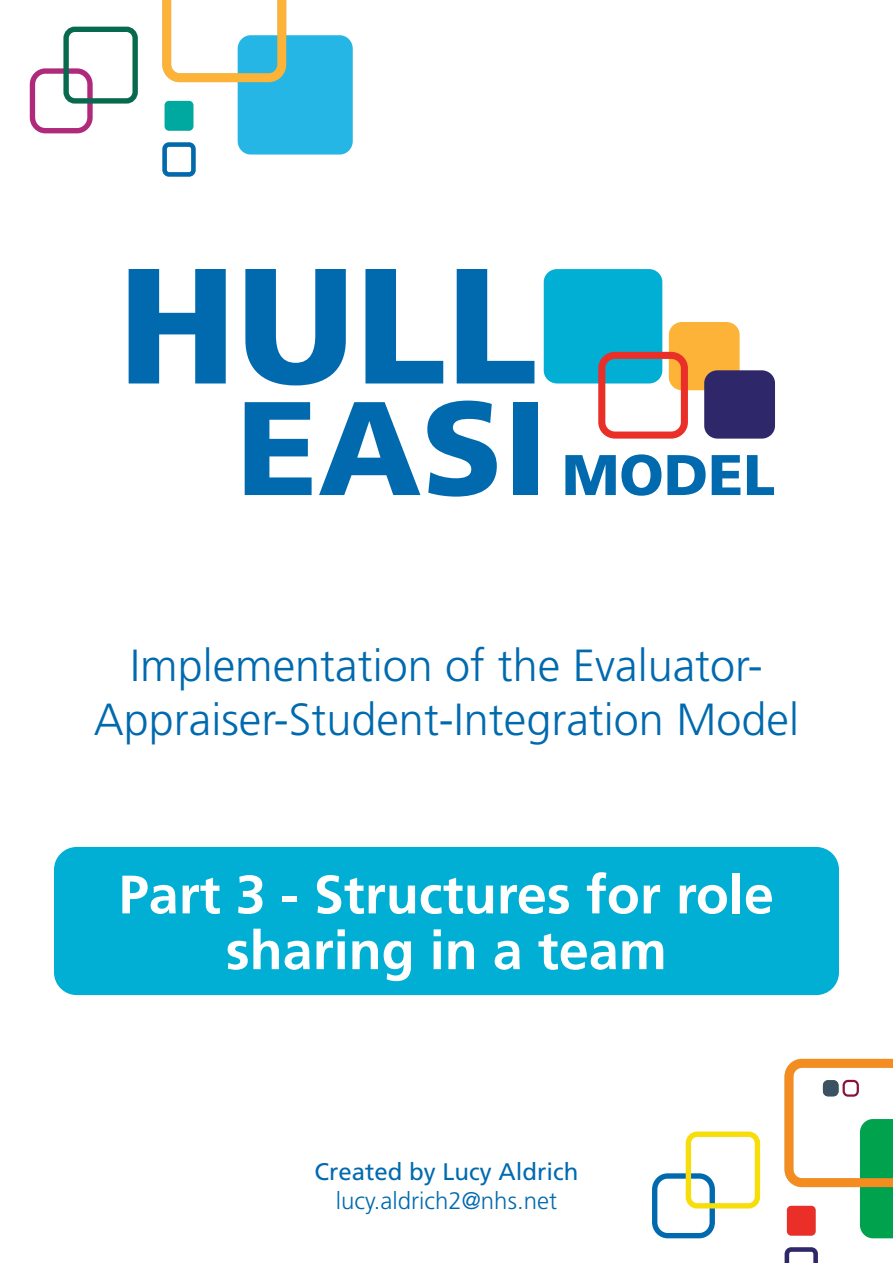
<style>
.page{position:relative;width:893px;height:1263px;background:#fff}
.page>*{position:absolute;margin:0;border:0;box-sizing:border-box;transform-origin:0 0}
.t1{font:900 163.95px "Frutiger LT Std";color:#016aaf}
.t2{font:900 133.05px "Frutiger LT Std";color:#016aaf}
.t3{font:900 57.15px "Frutiger LT Std";color:#016aaf}
.t4{font:700 54px/55.8px "Frutiger LT Std";color:#fff;text-align:center}
.t5{font:300 45px/54px "Frutiger LT Std";color:#016aaf;text-align:center}
.t6{font:300 24px "Frutiger LT Std";color:#016aaf}
.t7{font:24px "Frutiger LT Std";color:#016aaf}
</style>
<div class="page">
<div style="left:54px;top:847px;width:785px;height:148px;background:#00afd3;border-radius:23px"></div>
<div style="left:669px;top:322px;width:71px;height:68px;background:#fcb337;border-radius:13px"></div>
<div style="left:704px;top:370px;width:71px;height:69px;background:#2e276a;border-radius:13px"></div>
<div style="left:544px;top:269px;width:118px;height:114px;background:#00afd3;border-radius:13px"></div>
<div style="left:598px;top:352px;width:90px;height:87px;border:7px solid #ea2f29;border-radius:13px"></div>
<div style="left:30px;top:68px;width:63px;height:65px;border:5px solid #b02a7b;border-radius:13px"></div>
<div style="left:63px;top:27px;width:75px;height:77px;border:5px solid #07694d;border-radius:9px"></div>
<div style="left:238px;top:35px;width:115px;height:120px;background:#26b6e6;border-radius:13px"></div>
<svg style="left:162px;top:0;width:124px;height:82px"></svg>
<div style="left:165px;top:101px;width:28px;height:30px;background:#00a9a0;border-radius:4px"></div>
<div style="left:162px;top:142px;width:34px;height:35px;border:4px solid #016aaf;border-radius:4px"></div>
<div style="left:652px;top:1173px;width:63px;height:65px;border:5px solid #016aaf;border-radius:13px"></div>
<div style="left:686px;top:1131px;width:74px;height:77px;border:5px solid #f7dd09;border-radius:9px"></div>
<svg style="left:784px;top:1059px;width:109px;height:179px"></svg>
<div style="left:843px;top:1080px;width:16px;height:17px;border:2px solid #89113d;border-radius:4px"></div>
<div style="left:824px;top:1081px;width:14px;height:14px;background:#3b5262;border-radius:4px"></div>
<div style="left:823px;top:1080px;width:15px;height:16px;border:2px solid #3b5262;border-radius:4px"></div>
<div style="left:787px;top:1206px;width:29px;height:29px;background:#ea2f29;border-radius:4px"></div>
<svg style="left:785px;top:1247px;width:33px;height:16px"></svg>
<h1 class="t1" style="left:118px;top:227px;width:421px">HULL</h1>
<h2 class="t2" style="left:237px;top:368px;width:312px">EASI</h2>
<p class="t3" style="left:562px;top:440px;width:214px">MODEL</p>
<p class="t5" style="left:94px;top:639px;width:707px">Implementation of the Evaluator-<br>Appraiser-Student-Integration Model</p>
<p class="t4" style="left:119px;top:867px;width:657px">Part 3 - Structures for role sharing in a team</p>
<p class="t7" style="left:314px;top:1158px;width:266px">Created by Lucy Aldrich</p>
<p class="t6" style="left:336px;top:1187px;width:223px">lucy.aldrich2@nhs.net</p>
</div>
